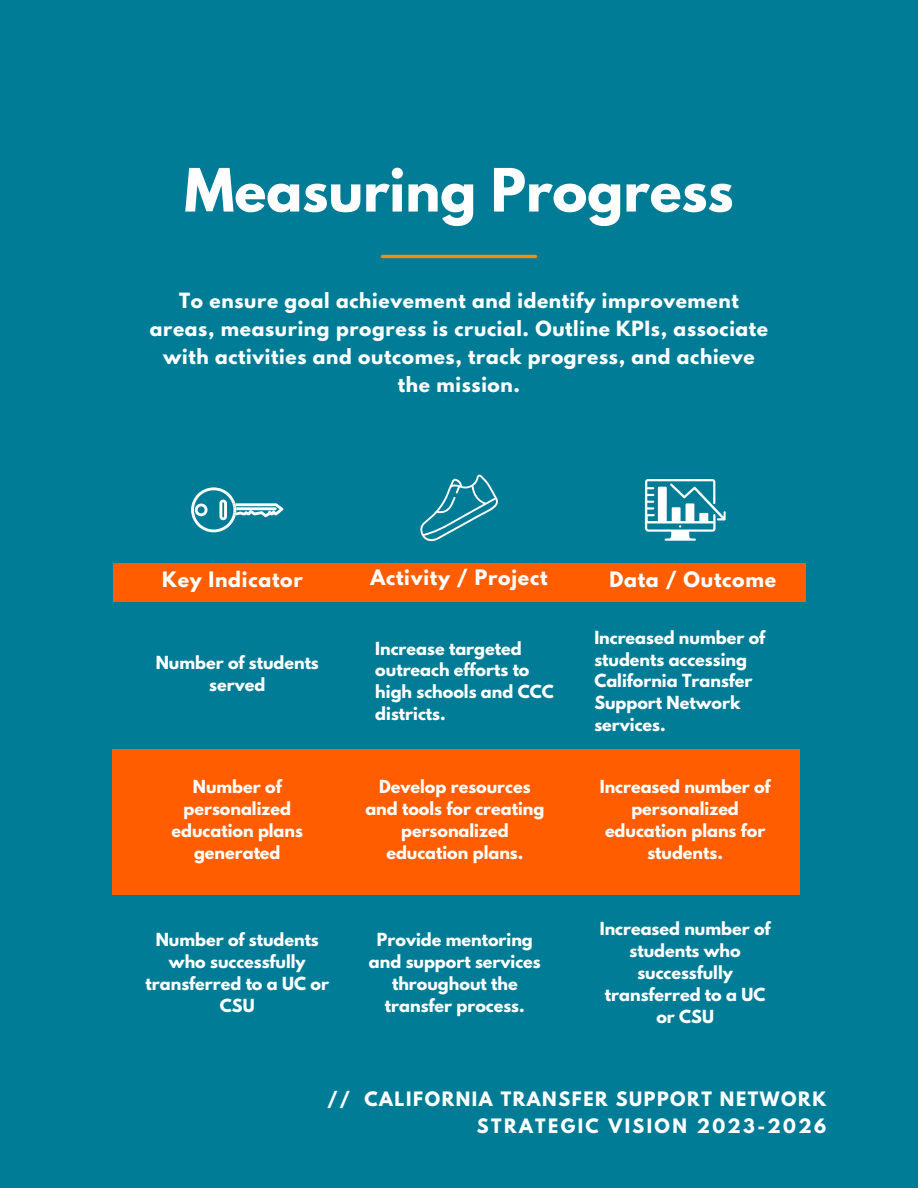
<style>
.page{position:relative;width:918px;height:1188px;background:#007c96}
.page>*{position:absolute;margin:0;border:0;box-sizing:border-box;transform-origin:0 0}
.t1{font:700 52.8px "League Spartan";color:#fff}
.t2{font:700 18.9px "League Spartan";letter-spacing:.04em;color:#fff}
.t3{font:700 18.6px/28.2px "League Spartan";letter-spacing:.035em;color:#fff;text-align:center}
.t4{font:700 17.55px "League Spartan";letter-spacing:.09em;color:#fff}
.t5{font:700 17.55px "League Spartan";letter-spacing:.135em;color:#fff}
.t6{font:700 16.05px/22px "League Spartan";color:#fff;text-align:center}
</style>
<div class="page">
<div style="left:113px;top:563px;width:693px;height:38px;background:#ff5d00"></div>
<div style="left:113px;top:749px;width:687px;height:145px;background:#ff5d00"></div>
<hr style="left:383px;top:255px;width:153px;height:3px;background:#ff8c00">
<svg style="left:191px;top:487px;width:92px;height:45px"></svg>
<svg style="left:420px;top:475px;width:78px;height:66px"></svg>
<svg style="left:645px;top:479px;width:81px;height:62px"></svg>
<p class="t1" style="left:184px;top:164px;width:551px">Measuring Progress</p>
<p class="t3" style="left:150px;top:289px;width:620px">To ensure goal achievement and identify improvement areas, measuring progress is crucial. Outline KPIs, associate with activities and outcomes, track progress, and achieve the mission.</p>
<p class="t2" style="left:162px;top:570px;width:142px">Key Indicator</p>
<p class="t2" style="left:371px;top:568px;width:178px">Activity / Project</p>
<p class="t2" style="left:609px;top:570px;width:168px">Data / Outcome</p>
<p class="t6" style="left:156px;top:653px;width:165px">Number of students served</p>
<p class="t6" style="left:172px;top:778px;width:133px">Number of personalized education plans generated</p>
<p class="t6" style="left:146px;top:930px;width:185px">Number of students who successfully transferred to a UC or<br>CSU</p>
<p class="t6" style="left:375px;top:639px;width:180px;text-align:left">Increase targeted outreach efforts to high schools and CCC districts.</p>
<p class="t6" style="left:365px;top:778px;width:180px">Develop resources and tools for creating personalized education plans.</p>
<p class="t6" style="left:369px;top:930px;width:173px">Provide mentoring and support services throughout the transfer process.</p>
<p class="t6" style="left:594px;top:628px;width:172px;text-align:left">Increased number of students accessing<br>California Transfer<br>Support Network services.</p>
<p class="t6" style="left:600px;top:778px;width:172px">Increased number of personalized education plans for students.</p>
<p class="t6" style="left:600px;top:919px;width:172px">Increased number of students who successfully transferred to a UC or CSU</p>
<p class="t4" style="left:327px;top:1090px;width:501px">// CALIFORNIA TRANSFER SUPPORT NETWORK</p>
<p class="t5" style="left:477px;top:1117px;width:351px">STRATEGIC VISION 2023-2026</p>
</div>
